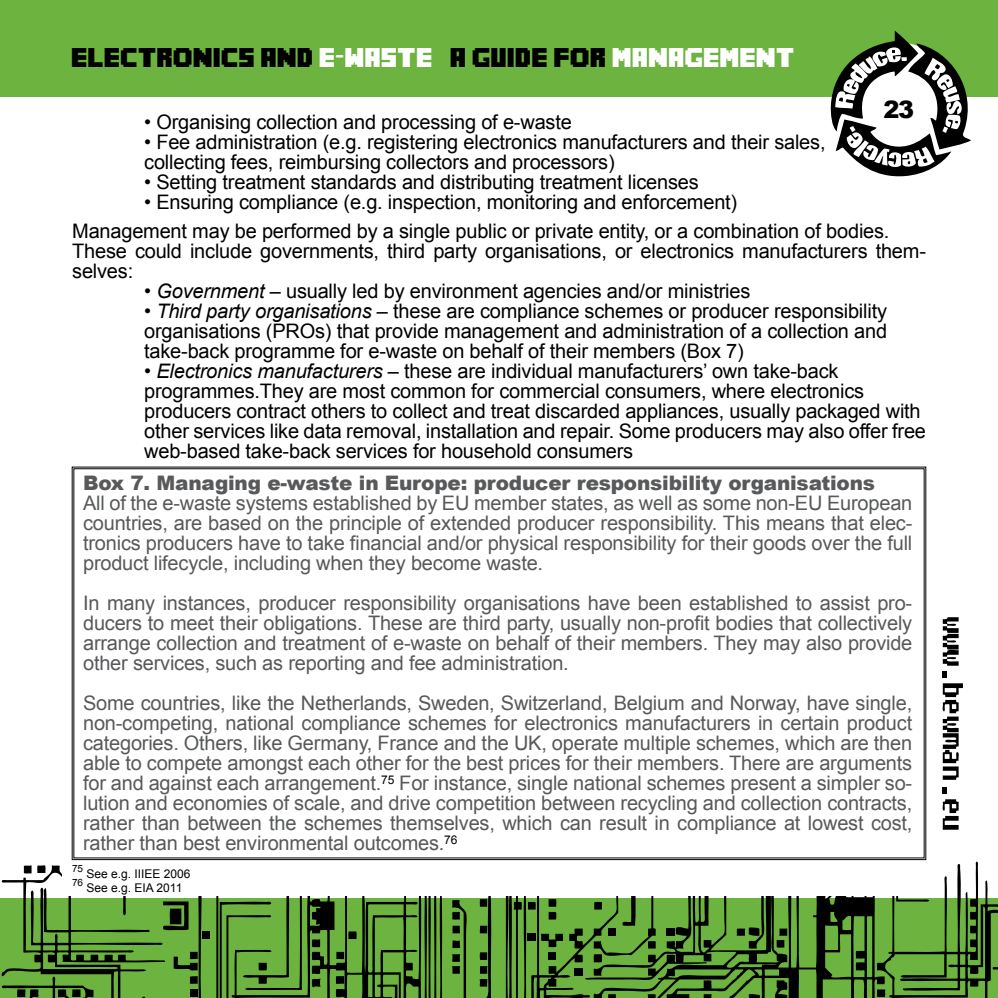
<style>
.page{position:relative;width:998px;height:998px;background:#fff}
.page>*{position:absolute;margin:0;border:0;box-sizing:border-box;transform-origin:0 0}
.t1{font:900 24px "Arial";color:#000}
.t2{font:20px/20px "Arial";letter-spacing:-.01em;color:#58595b;text-align:justify}
.t3{font:20px/20px "Arial";letter-spacing:-.01em;color:#000}
.t4{font:900 20px "Arial";letter-spacing:-.01em;color:#58595b}
.t5{font:19px "Mine Crafter 2.0";letter-spacing:-.075em;color:#000}
.t6{font:12px "Arial";color:#000}
.t7{font:10px "Arial";color:#000}
.s1{color:#fff}
.s2{font-style:italic}
</style>
<div class="page">
<div style="left:0;top:899px;width:998px;height:99px;background:#6cb33f"></div>
<div style="left:0;top:0;width:998px;height:96px;background:#6cb33f"></div>
<svg style="left:942px;top:787px;width:16px;height:43px"></svg>
<div style="left:202px;top:931px;width:8px;height:8px;background:#000"></div>
<svg style="left:452px;top:900px;width:15px;height:98px"></svg>
<svg style="left:479px;top:896px;width:13px;height:102px"></svg>
<svg style="left:885px;top:838px;width:113px;height:160px"></svg>
<svg style="left:505px;top:896px;width:80px;height:102px"></svg>
<svg style="left:1px;top:865px;width:202px;height:133px"></svg>
<svg style="left:830px;top:31px;width:147px;height:146px"></svg>
<svg style="left:942px;top:617px;width:21px;height:163px"></svg>
<svg style="left:585px;top:896px;width:300px;height:102px"></svg>
<svg style="left:216px;top:896px;width:227px;height:102px"></svg>
<div style="left:62px;top:805px;width:852px;height:91px;background:#fff"></div>
<svg style="left:72px;top:467px;width:854px;height:393px"></svg>
<p class="t5" style="left:72px;top:50px;width:726px">ELECTRONICS AND <span class="s1">E-WASTE</span> A GUIDE FOR <span class="s1">MANAGEMENT</span></p>
<p class="t3" style="left:144px;top:112px;width:429px">• Organising collection and processing of e-waste</p>
<p class="t3" style="left:144px;top:132px;width:683px">• Fee administration (e.g. registering electronics manufacturers and their sales, collecting fees, reimbursing collectors and processors)</p>
<p class="t3" style="left:144px;top:172px;width:556px">• Setting treatment standards and distributing treatment licenses</p>
<p class="t3" style="left:144px;top:192px;width:594px">• Ensuring compliance (e.g. inspection, monitoring and enforcement)</p>
<p class="t1" style="left:883px;top:92px;width:32px">23</p>
<p class="t3" style="left:72px;top:221px;width:855px">Management may be performed by a single public or private entity, or a combination of bodies.<br>These could include governments, third party organisations, or electronics manufacturers them&shy;selves:</p>
<p class="t3" style="left:144px;top:281px;width:608px">• <span class="s2">Government</span> – usually led by environment agencies and/or ministries</p>
<p class="t3" style="left:144px;top:301px;width:744px;text-align:justify">• <span class="s2">Third party organisations</span> – these are compliance schemes or producer responsibility organisations (PROs) that provide management and administration of a collection and take-back programme for e-waste on behalf of their members (Box 7)</p>
<p class="t3" style="left:144px;top:361px;width:783px">• <span class="s2">Electronics manufacturers</span> – these are individual manufacturers’ own take-back programmes.They are most common for commercial consumers, where electronics producers contract others to collect and treat discarded appliances, usually packaged with other services like data removal, installation and repair. Some producers may also offer free web-based take-back services for household consumers</p>
<p class="t4" style="left:83px;top:468px;width:793px">Box 7. Managing e-waste in Europe: producer responsibility organisations</p>
<p class="t2" style="left:83px;top:493px;width:831px">All of the e-waste systems established by EU member states, as well as some non-EU European countries, are based on the principle of extended producer responsibility. This means that elec&shy;tronics producers have to take financial and/or physical responsibility for their goods over the full product lifecycle, including when they become waste.</p>
<p class="t2" style="left:83px;top:593px;width:831px">In many instances, producer responsibility organisations have been established to assist pro&shy;ducers to meet their obligations. These are third party, usually non-profit bodies that collectively arrange collection and treatment of e-waste on behalf of their members. They may also provide other services, such as reporting and fee administration.</p>
<p class="t2" style="left:83px;top:693px;width:831px">Some countries, like the Netherlands, Sweden, Switzerland, Belgium and Norway, have single, non-competing, national compliance schemes for electronics manufacturers in certain product categories. Others, like Germany, France and the UK, operate multiple schemes, which are then able to compete amongst each other for the best prices for their members. There are arguments for and against each arrangement.<sup>75</sup> For instance, single national schemes present a simpler so&shy;lution and economies of scale, and drive competition between recycling and collection contracts, rather than between the schemes themselves, which can result in compliance at lowest cost, rather than best environmental outcomes.<sup>76</sup></p>
<p class="t7" style="left:72px;top:861px;width:13px">75</p>
<p class="t6" style="left:86px;top:865px;width:106px">See e.g. IIIEE 2006</p>
<p class="t7" style="left:72px;top:876px;width:13px">76</p>
<p class="t6" style="left:86px;top:880px;width:97px">See e.g. EIA 2011</p>
</div>
